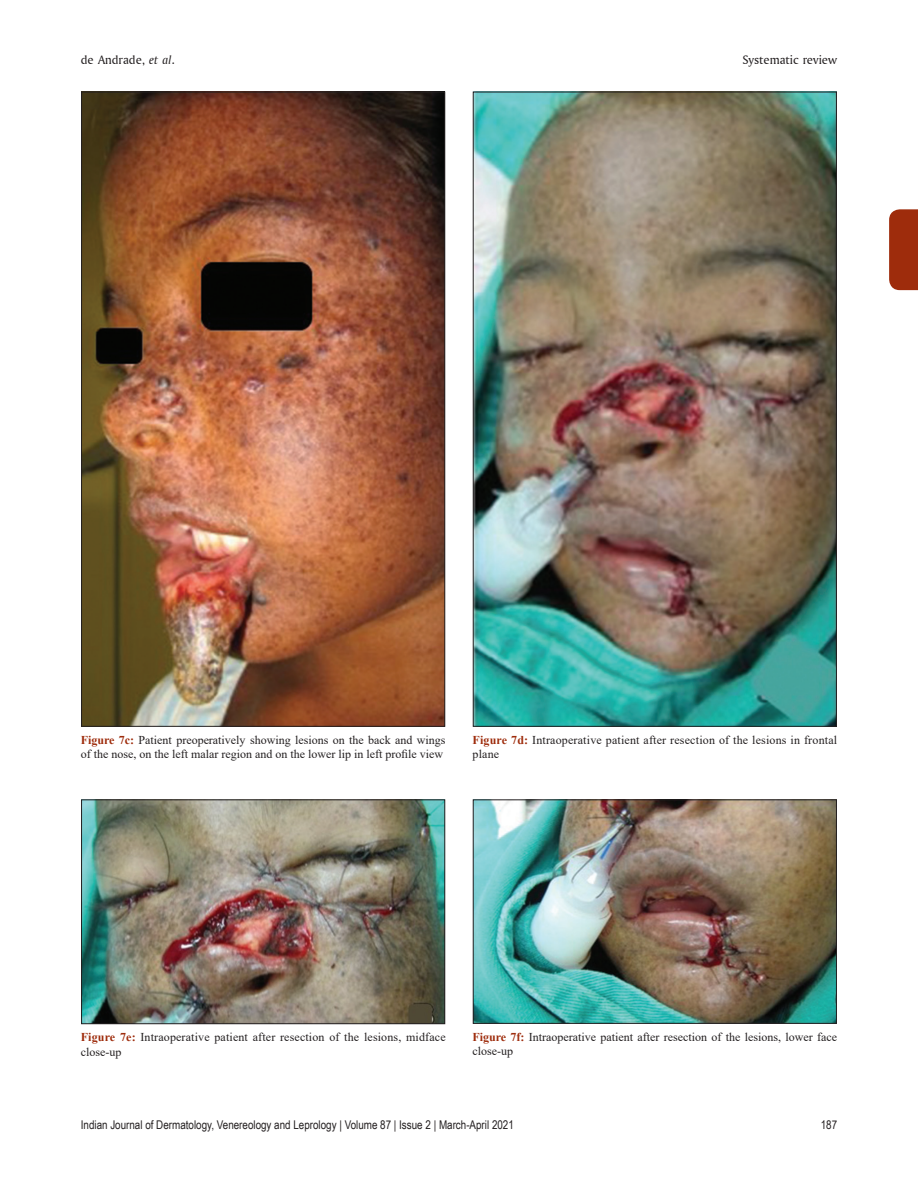
<style>
.page{position:relative;width:918px;height:1188px;background:#fff}
.page>*{position:absolute;margin:0;border:0;box-sizing:border-box;transform-origin:0 0}
.t1{font:12.75px "Amerigo BT Roman A";color:#231f20}
.FGC{font:12px/14.4px "Times New Roman";color:#231f20}
.t2{font:12px "Arial Narrow";color:#231f20}
.s1{font-family:"Amerigo BT Italic A"}
.s2{font-weight:700;color:#9e2c0c}
</style>
<div class="page">
<div style="left:889px;top:209px;width:29px;height:81px;background:#9e2c0c"></div>
<img style="left:83px;top:802px;width:360px;height:220px">
<div style="left:81px;top:800px;width:364px;height:224px;border:1px solid #231f20"></div>
<img style="left:475px;top:802px;width:360px;height:220px">
<div style="left:473px;top:800px;width:364px;height:224px;border:1px solid #231f20"></div>
<img style="left:83px;top:94px;width:360px;height:631px">
<img style="left:475px;top:94px;width:360px;height:631px">
<p class="t1" style="left:81px;top:52px;width:95px">de Andrade, <span class="s1">et al</span>.</p>
<p class="t1" style="left:742px;top:52px;width:96px">Systematic review</p>
<p class="FGC" style="left:81px;top:732px;width:366px"><span class="s2">Figure 7c:</span> Patient preoperatively showing lesions on the back and wings of the nose, on the left malar region and on the lower lip in left profile view</p>
<p class="FGC" style="left:473px;top:732px;width:366px"><span class="s2">Figure 7d:</span> Intraoperative patient after resection of the lesions in frontal plane</p>
<p class="FGC" style="left:81px;top:1030px;width:366px"><span class="s2">Figure 7e:</span> Intraoperative patient after resection of the lesions, midface close-up</p>
<p class="FGC" style="left:472px;top:1029px;width:366px"><span class="s2">Figure 7f:</span> Intraoperative patient after resection of the lesions, lower face close-up</p>
<p class="t2" style="left:81px;top:1116px;width:435px">Indian Journal of Dermatology, Venereology and Leprology | Volume 87 | Issue 2 | March-April 2021</p>
<p class="t2" style="left:821px;top:1116px;width:18px">187</p>
</div>
